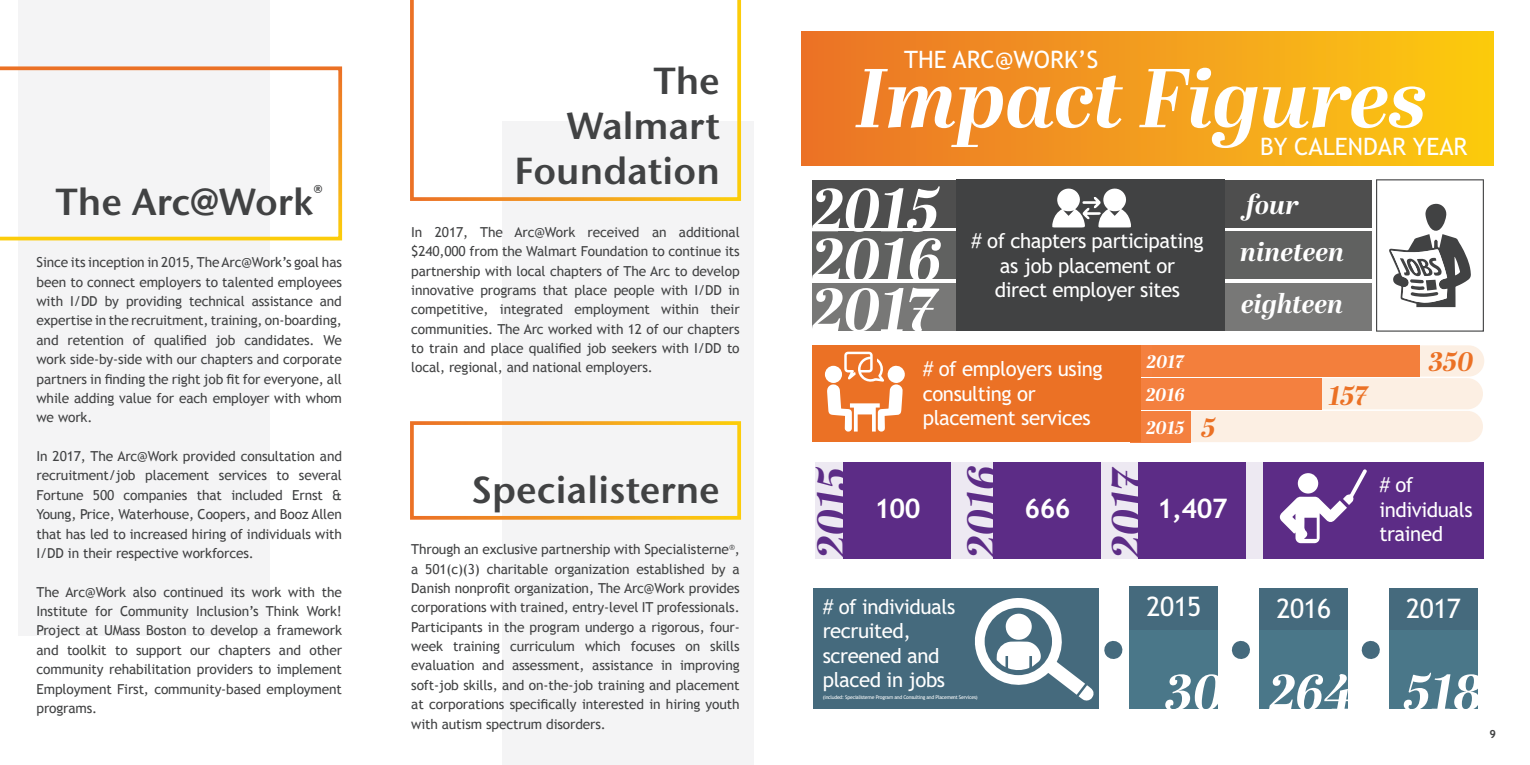
<style>
.page{position:relative;width:1530px;height:765px;background:#fff}
.page>*{position:absolute;margin:0;border:0;box-sizing:border-box;transform-origin:0 0}
.t1{font:italic 700 83.25px "Abril Display";color:#fff}
.t2{font:italic 700 60.5px/49.9px "Abril Display";color:#fff;text-align:justify}
.t3{font:italic 700 50.5px "Abril Display";color:#fff}
.t4{font:italic 700 43.25px "Abril Display";color:#5c2c86}
.t5{font:600 37.62px/45.1px "Stone Sans ITC Std";color:#414243;text-align:right}
.t6{font:26.88px "Trebuchet MS";letter-spacing:-.02em;color:#fff}
.t7{font:700 26.88px "Trebuchet MS";letter-spacing:-.02em;color:#fff}
.t8{font:italic 700 26.75px/48px "Abril Display";color:#fff}
.t9{font:italic 700 26.62px "Abril Display";letter-spacing:-.005em;color:#eb7125}
.t10{font:24px "Trebuchet MS";color:#fff}
.t11{font:20.38px/24.4px "Trebuchet MS";letter-spacing:-.02em;color:#fff}
.t12{font:italic 700 18.12px "Abril Display";color:#fff}
.t13{font:13.75px/19.4px "Trebuchet MS";letter-spacing:-.01em;color:#414243;text-align:justify}
.t14{font:700 11.25px "Trebuchet MS";color:#414243}
.t15{font:5.12px "Trebuchet MS";letter-spacing:-.04em;color:#fff}
</style>
<div class="page">
<div style="left:19px;top:0;width:251px;height:636px;background:#f4f4f5"></div>
<div style="left:503px;top:122px;width:251px;height:643px;background:#f4f4f5"></div>
<div style="left:801px;top:32px;width:693px;height:134px;background:linear-gradient(to right,#eb7129,#fccb11)"></div>
<div style="left:812px;top:180px;width:559px;height:47px;background:#4e4e4e"></div>
<div style="left:812px;top:232px;width:559px;height:47px;background:#606160"></div>
<div style="left:812px;top:283px;width:559px;height:48px;background:#787877"></div>
<div style="left:956px;top:180px;width:268px;height:151px;background:#414243"></div>
<svg style="left:1052px;top:188px;width:79px;height:39px"></svg>
<svg style="left:1376px;top:179px;width:108px;height:153px"></svg>
<div style="left:1136px;top:345px;width:283px;height:32px;background:#f4803f"></div>
<div style="left:1131px;top:411px;width:60px;height:31px;background:#f4803f"></div>
<svg style="left:1151px;top:345px;width:333px;height:97px"></svg>
<div style="left:1131px;top:378px;width:191px;height:31px;background:#f4803f"></div>
<div style="left:812px;top:345px;width:328px;height:97px;background:#eb7125"></div>
<svg style="left:827px;top:352px;width:78px;height:80px"></svg>
<div style="left:825px;top:366px;width:17px;height:17px;background:#fff;border-radius:50%"></div>
<div style="left:815px;top:462px;width:669px;height:97px;background:#ede9f2"></div>
<div style="left:843px;top:462px;width:108px;height:97px;background:#5c2c86"></div>
<div style="left:1264px;top:462px;width:220px;height:97px;background:#5c2c86"></div>
<svg style="left:1279px;top:469px;width:88px;height:74px"></svg>
<div style="left:993px;top:462px;width:108px;height:97px;background:#5c2c86"></div>
<div style="left:1138px;top:462px;width:108px;height:97px;background:#5c2c86"></div>
<div style="left:813px;top:588px;width:285px;height:121px;background:#456a7d"></div>
<svg style="left:975px;top:598px;width:118px;height:103px"></svg>
<div style="left:1129px;top:586px;width:89px;height:121px;background:#456a7d"></div>
<div style="left:1129px;top:631px;width:89px;height:78px;background:#4a7789"></div>
<div style="left:1259px;top:588px;width:89px;height:121px;background:#456a7d"></div>
<div style="left:1259px;top:631px;width:89px;height:78px;background:#4a7789"></div>
<div style="left:1389px;top:588px;width:89px;height:121px;background:#456a7d"></div>
<div style="left:1389px;top:631px;width:89px;height:78px;background:#4a7789"></div>
<svg style="left:1104px;top:640px;width:19px;height:19px"></svg>
<svg style="left:1231px;top:640px;width:19px;height:19px"></svg>
<svg style="left:1361px;top:640px;width:19px;height:19px"></svg>
<svg style="left:0;top:66px;width:342px;height:174px"></svg>
<svg style="left:410px;top:0;width:331px;height:201px"></svg>
<div style="left:410px;top:421px;width:331px;height:99px;border:4px solid #fff"></div>
<h3 class="t5" style="left:56px;top:179px;width:268px">The Arc@Work<sup>®</sup></h3>
<p class="t13" style="left:37px;top:253px;width:307px">Since its inception in 2015, The Arc@Work’s goal has been to connect employers to talented employees with I/DD by providing technical assistance and expertise in the recruitment, training, on-boarding, and retention of qualified job candidates. We work side-by-side with our chapters and corporate partners in finding the right job fit for everyone, all while adding value for each employer with whom we work.</p>
<p class="t13" style="left:37px;top:447px;width:307px">In 2017, The Arc@Work provided consultation and recruitment/job placement services to several Fortune 500 companies that included Ernst &amp; Young, Price, Waterhouse, Coopers, and Booz Allen that has led to increased hiring of individuals with I/DD in their respective workforces.</p>
<p class="t13" style="left:37px;top:582px;width:307px">The Arc@Work also continued its work with the Institute for Community Inclusion’s Think Work!<br>Project at UMass Boston to develop a framework and toolkit to support our chapters and other community rehabilitation providers to implement Employment First, community-based employment programs.</p>
<h3 class="t5" style="left:515px;top:58px;width:207px">The<br>Walmart<br>Foundation</h3>
<p class="t13" style="left:411px;top:222px;width:330px">In 2017, The Arc@Work received an additional $240,000 from the Walmart Foundation to continue its partnership with local chapters of The Arc to develop innovative programs that place people with I/DD in competitive, integrated employment within their communities. The Arc worked with 12 of our chapters to train and place qualified job seekers with I/DD to local, regional, and national employers.</p>
<h3 class="t5" style="left:472px;top:467px;width:250px">Specialisterne</h3>
<p class="t13" style="left:411px;top:540px;width:330px">Through an exclusive partnership with Specialisterne<sup>®</sup>, a 501(c)(3) charitable organization established by a Danish nonprofit organization, The Arc@Work provides corporations with trained, entry-level IT professionals.<br>Participants in the program undergo a rigorous, four&shy;week training curriculum which focuses on skills evaluation and assessment, assistance in improving soft-job skills, and on-the-job training and placement at corporations specifically interested in hiring youth with autism spectrum disorders.</p>
<h3 class="t10" style="left:904px;top:45px;width:196px">THE ARC@WORK’S</h3>
<h1 class="t1" style="left:856px;top:39px;width:572px">Impact Figures</h1>
<h2 class="t2" style="left:812px;top:188px;width:131px">2015<br>2016<br>2017</h2>
<h3 class="t10" style="left:1260px;top:132px;width:209px">BY CALENDAR YEAR</h3>
<h3 class="t8" style="left:1240px;top:182px;width:105px">four nineteen</h3>
<h3 class="t8" style="left:1241px;top:281px;width:104px">eighteen</h3>
<h3 class="t11" style="left:971px;top:229px;width:234px;text-align:center"># of chapters participating as job placement or<br>direct employer sites</h3>
<h3 class="t11" style="left:923px;top:357px;width:181px"># of employers using consulting or placement services</h3>
<h3 class="t12" style="left:1147px;top:349px;width:39px">2017</h3>
<h3 class="t12" style="left:1146px;top:382px;width:40px">2016</h3>
<h3 class="t12" style="left:1146px;top:415px;width:40px">2015</h3>
<h3 class="t9" style="left:1201px;top:409px;width:16px">5</h3>
<h3 class="t9" style="left:1329px;top:376px;width:41px">157</h3>
<h3 class="t9" style="left:1429px;top:343px;width:46px">350</h3>
<h3 class="t4" style="left:952px;top:558px;width:94px;rotate:-90deg">2016</h3>
<h3 class="t4" style="left:802px;top:558px;width:93px;rotate:-90deg">2015</h3>
<h3 class="t11" style="left:1379px;top:473px;width:95px"># of individuals trained</h3>
<h3 class="t4" style="left:1097px;top:558px;width:92px;rotate:-90deg">2017</h3>
<h3 class="t7" style="left:1024px;top:492px;width:48px">666</h3>
<h3 class="t7" style="left:874px;top:492px;width:48px">100</h3>
<h3 class="t7" style="left:1157px;top:492px;width:72px">1,407</h3>
<h3 class="t11" style="left:823px;top:595px;width:134px"># of individuals recruited, screened and placed in jobs</h3>
<p class="t15" style="left:823px;top:694px;width:156px">(included: Specialisterne Program and Consulting and Placement Services)</p>
<h3 class="t6" style="left:1147px;top:590px;width:56px">2015</h3>
<h3 class="t3" style="left:1165px;top:657px;width:60px">30</h3>
<h3 class="t6" style="left:1276px;top:593px;width:56px">2016</h3>
<h3 class="t3" style="left:1270px;top:657px;width:85px">264</h3>
<h3 class="t6" style="left:1406px;top:593px;width:56px">2017</h3>
<h3 class="t3" style="left:1404px;top:657px;width:79px">518</h3>
<p class="t14" style="left:1489px;top:727px;width:8px">9</p>
</div>
